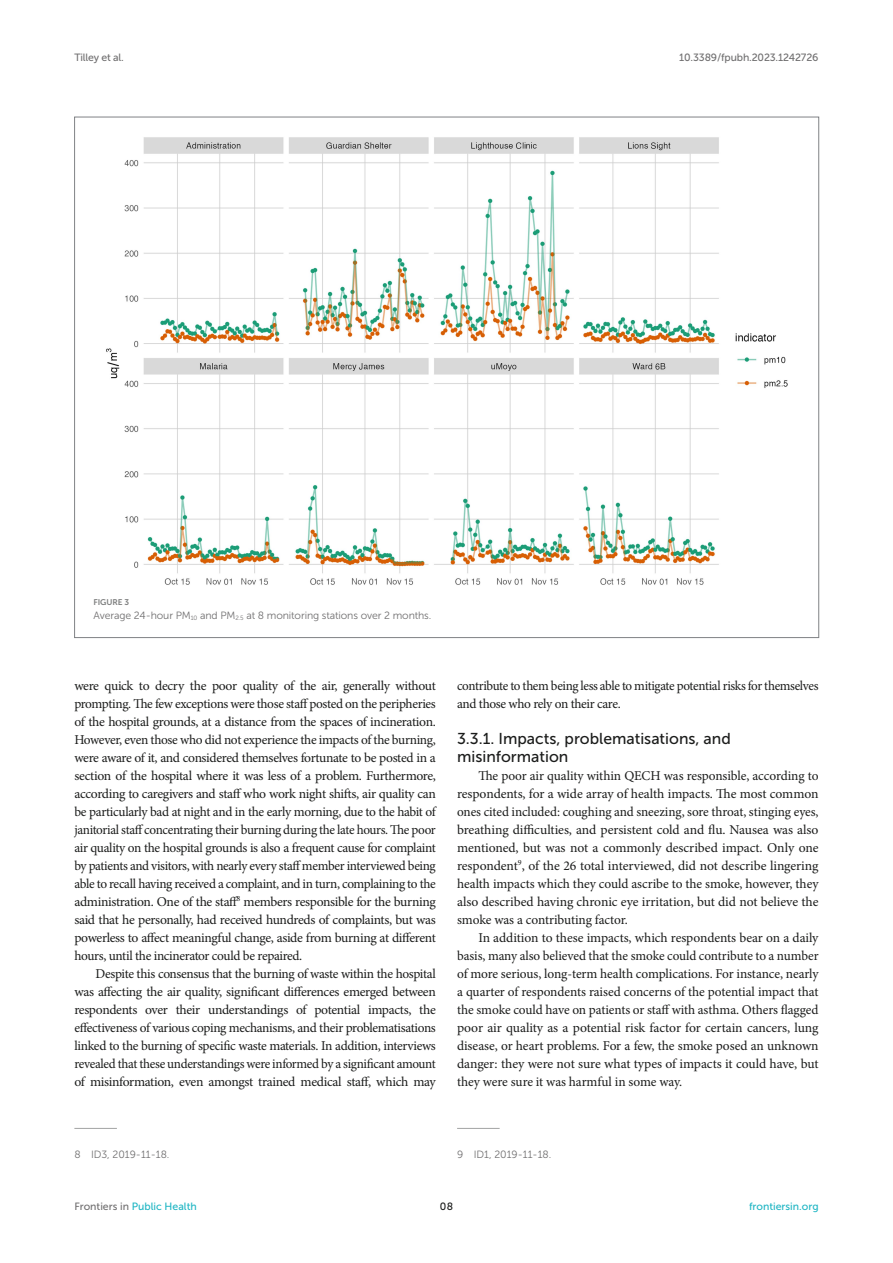
<style>
.page{position:relative;width:893px;height:1263px;background:#fff}
.page>*{position:absolute;margin:0;border:0;box-sizing:border-box;transform-origin:0 0}
.TEXT_FLUSH{font:15.75px/18px "Museo Sans 500";color:#1b1c1b}
.TEXT_FLUSH-2{font:13.5px/18px "Minion Pro";letter-spacing:-.02em;color:#1b1c1b}
.FIG_LEG{font:10.5px "Museo Sans 300";letter-spacing:-.01em;color:#706f70}
.t1{font:10.5px "Museo Sans 500";color:#1db5c3}
.t2{font:10.5px "Museo Sans 500";letter-spacing:-.015em;color:#706f70}
.FOOTNOTE{font:10.5px "Museo Sans 300";color:#706f70}
.t3{font:10.5px "Museo Sans 500";color:#1b1c1b}
.FIG_HD{font:8.25px "Museo Sans 700";letter-spacing:-.01em;color:#7e7f7f}
.s1{color:#706f70}
</style>
<div class="page">
<hr style="left:74px;top:1128px;width:43px;height:1px;background:#a2a3a3">
<hr style="left:457px;top:1128px;width:43px;height:1px;background:#a2a3a3">
<img style="left:106px;top:137px;width:682px;height:448px">
<p class="t2" style="left:74px;top:51px;width:51px">Tilley et al.</p>
<p class="t2" style="left:679px;top:51px;width:141px">10.3389/fpubh.2023.1242726</p>
<p class="FIG_HD" style="left:94px;top:598px;width:37px">FIGURE 3</p>
<p class="FIG_LEG" style="left:94px;top:609px;width:339px">Average 24-hour PM<sub>10</sub> and PM<sub>2.5</sub> at 8 monitoring stations over 2 months.</p>
<p class="TEXT_FLUSH-2" style="left:74px;top:677px;width:363px">were quick to decry the poor quality of the air, generally without</p>
<p class="TEXT_FLUSH-2" style="left:74px;top:695px;width:363px">prompting. The few exceptions were those staff posted on the peripheries</p>
<p class="TEXT_FLUSH-2" style="left:74px;top:713px;width:363px">of the hospital grounds, at a distance from the spaces of incineration.</p>
<p class="TEXT_FLUSH-2" style="left:74px;top:731px;width:363px">However, even those who did not experience the impacts of the burning,</p>
<p class="TEXT_FLUSH-2" style="left:74px;top:749px;width:363px">were aware of it, and considered themselves fortunate to be posted in a</p>
<p class="TEXT_FLUSH-2" style="left:74px;top:767px;width:363px">section of the hospital where it was less of a problem. Furthermore,</p>
<p class="TEXT_FLUSH-2" style="left:74px;top:785px;width:363px">according to caregivers and staff who work night shifts, air quality can</p>
<p class="TEXT_FLUSH-2" style="left:74px;top:803px;width:363px">be particularly bad at night and in the early morning, due to the habit of</p>
<p class="TEXT_FLUSH-2" style="left:74px;top:821px;width:363px">janitorial staff concentrating their burning during the late hours. The poor</p>
<p class="TEXT_FLUSH-2" style="left:74px;top:839px;width:363px">air quality on the hospital grounds is also a frequent cause for complaint</p>
<p class="TEXT_FLUSH-2" style="left:74px;top:857px;width:363px">by patients and visitors, with nearly every staff member interviewed being</p>
<p class="TEXT_FLUSH-2" style="left:74px;top:875px;width:363px">able to recall having received a complaint, and in turn, complaining to the</p>
<p class="TEXT_FLUSH-2" style="left:74px;top:893px;width:363px">administration. One of the staff<sup>8</sup> members responsible for the burning</p>
<p class="TEXT_FLUSH-2" style="left:74px;top:911px;width:363px">said that he personally, had received hundreds of complaints, but was</p>
<p class="TEXT_FLUSH-2" style="left:74px;top:929px;width:363px">powerless to affect meaningful change, aside from burning at different</p>
<p class="TEXT_FLUSH-2" style="left:74px;top:947px;width:229px">hours, until the incinerator could be repaired.</p>
<p class="TEXT_FLUSH-2" style="left:96px;top:965px;width:342px">Despite this consensus that the burning of waste within the hospital</p>
<p class="TEXT_FLUSH-2" style="left:74px;top:983px;width:363px">was affecting the air quality, significant differences emerged between</p>
<p class="TEXT_FLUSH-2" style="left:74px;top:1001px;width:363px">respondents over their understandings of potential impacts, the</p>
<p class="TEXT_FLUSH-2" style="left:74px;top:1019px;width:363px">effectiveness of various coping mechanisms, and their problematisations</p>
<p class="TEXT_FLUSH-2" style="left:74px;top:1037px;width:363px">linked to the burning of specific waste materials. In addition, interviews</p>
<p class="TEXT_FLUSH-2" style="left:74px;top:1055px;width:363px">revealed that these understandings were informed by a significant amount</p>
<p class="TEXT_FLUSH-2" style="left:74px;top:1073px;width:363px">of misinformation, even amongst trained medical staff, which may</p>
<p class="TEXT_FLUSH-2" style="left:457px;top:677px;width:363px">contribute to them being less able to mitigate potential risks for themselves and those who rely on their care.</p>
<p class="TEXT_FLUSH" style="left:457px;top:730px;width:275px">3.3.1. Impacts, problematisations, and misinformation</p>
<p class="TEXT_FLUSH-2" style="left:478px;top:767px;width:342px">The poor air quality within QECH was responsible, according to</p>
<p class="TEXT_FLUSH-2" style="left:457px;top:785px;width:363px">respondents, for a wide array of health impacts. The most common</p>
<p class="TEXT_FLUSH-2" style="left:457px;top:803px;width:363px">ones cited included: coughing and sneezing, sore throat, stinging eyes,</p>
<p class="TEXT_FLUSH-2" style="left:457px;top:821px;width:363px">breathing difficulties, and persistent cold and flu. Nausea was also</p>
<p class="TEXT_FLUSH-2" style="left:457px;top:839px;width:363px">mentioned, but was not a commonly described impact. Only one</p>
<p class="TEXT_FLUSH-2" style="left:457px;top:857px;width:363px">respondent<sup>9</sup>, of the 26 total interviewed, did not describe lingering</p>
<p class="TEXT_FLUSH-2" style="left:457px;top:875px;width:363px">health impacts which they could ascribe to the smoke, however, they</p>
<p class="TEXT_FLUSH-2" style="left:457px;top:893px;width:363px">also described having chronic eye irritation, but did not believe the</p>
<p class="TEXT_FLUSH-2" style="left:457px;top:911px;width:172px">smoke was a contributing factor.</p>
<p class="TEXT_FLUSH-2" style="left:478px;top:929px;width:342px">In addition to these impacts, which respondents bear on a daily</p>
<p class="TEXT_FLUSH-2" style="left:457px;top:947px;width:363px">basis, many also believed that the smoke could contribute to a number</p>
<p class="TEXT_FLUSH-2" style="left:457px;top:965px;width:363px">of more serious, long-term health complications. For instance, nearly</p>
<p class="TEXT_FLUSH-2" style="left:457px;top:983px;width:363px">a quarter of respondents raised concerns of the potential impact that</p>
<p class="TEXT_FLUSH-2" style="left:457px;top:1001px;width:363px">the smoke could have on patients or staff with asthma. Others flagged</p>
<p class="TEXT_FLUSH-2" style="left:457px;top:1019px;width:363px">poor air quality as a potential risk factor for certain cancers, lung</p>
<p class="TEXT_FLUSH-2" style="left:457px;top:1037px;width:363px">disease, or heart problems. For a few, the smoke posed an unknown</p>
<p class="TEXT_FLUSH-2" style="left:457px;top:1055px;width:363px">danger: they were not sure what types of impacts it could have, but</p>
<p class="TEXT_FLUSH-2" style="left:457px;top:1073px;width:227px">they were sure it was harmful in some way.</p>
<p class="FOOTNOTE" style="left:74px;top:1149px;width:97px">8 ID3, 2019-11-18.</p>
<p class="FOOTNOTE" style="left:457px;top:1149px;width:96px">9 ID1, 2019-11-18.</p>
<p class="t1" style="left:74px;top:1200px;width:124px"><span class="s1">Frontiers in</span> Public Health</p>
<p class="t3" style="left:440px;top:1200px;width:15px">08</p>
<p class="t1" style="left:749px;top:1200px;width:71px">frontiersin.org</p>
</div>
